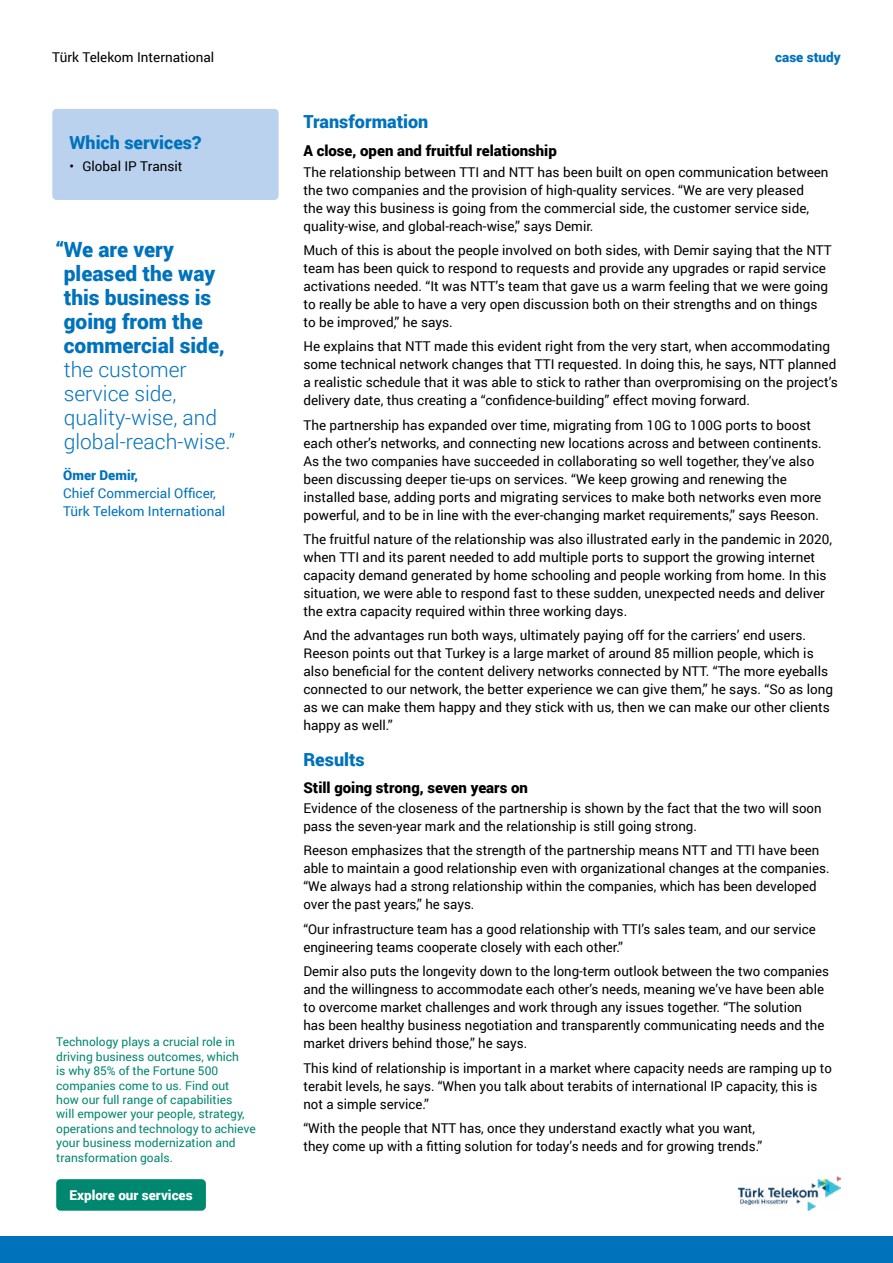
<style>
.page{position:relative;width:893px;height:1263px;background:#fff}
.page>*{position:absolute;margin:0;border:0;box-sizing:border-box;transform-origin:0 0}
.t1{font:900 21px/24px "Roboto";color:#0072bc}
.t2{font:300 21px/24px "Roboto";color:#0072bc}
.t3{font:900 18px "Roboto";color:#0072bc}
.t4{font:900 15px "Roboto";color:#000}
.t5{font:13.5px/18px "Roboto";color:#000}
.t6{font:13.5px/18px "Roboto";color:#0072bc}
.t7{font:900 13.5px "Roboto";color:#0072bc}
.t8{font:900 13.5px "Roboto";color:#fff}
.t9{font:12px/14.4px "Roboto";color:#008770}
</style>
<div class="page">
<div style="left:0;top:1236px;width:893px;height:27px;background:#0072bc"></div>
<div style="left:52px;top:109px;width:227px;height:91px;background:#bad2ed;border-radius:4px"></div>
<div style="left:56px;top:1179px;width:150px;height:32px;background:#008770;border-radius:4px"></div>
<img style="left:738px;top:1176px;width:103px;height:34px">
<p class="t5" style="left:52px;top:48px;width:164px">Türk Telekom International</p>
<p class="t7" style="left:775px;top:48px;width:67px">case study</p>
<h2 class="t3" style="left:70px;top:129px;width:133px">Which services?</h2>
<p class="t5" style="left:70px;top:157px;width:115px">• Global IP Transit</p>
<h1 class="t1" style="left:64px;top:236px;width:162px;text-indent:-8px">“We are very pleased the way this business is going from the commercial side,</h1>
<h1 class="t2" style="left:64px;top:357px;width:173px">the customer service side, quality-wise, and global-reach-wise.”</h1>
<p class="t7" style="left:63px;top:465px;width:77px">Ömer Demir,</p>
<p class="t6" style="left:63px;top:483px;width:164px">Chief Commercial Officer,<br>Türk Telekom International</p>
<p class="t9" style="left:56px;top:1034px;width:201px">Technology plays a crucial role in driving business outcomes, which<br>is why 85% of the Fortune 500 companies come to us. Find out<br>how our full range of capabilities<br>will empower your people, strategy, operations and technology to achieve your business modernization and transformation goals.</p>
<p class="t8" style="left:69px;top:1185px;width:125px">Explore our services</p>
<h2 class="t3" style="left:303px;top:109px;width:126px">Transformation</h2>
<p class="t4" style="left:303px;top:140px;width:255px">A close, open and fruitful relationship</p>
<p class="t5" style="left:303px;top:162px;width:527px">The relationship between TTI and NTT has been built on open communication between the two companies and the provision of high-quality services. “We are very pleased<br>the way this business is going from the commercial side, the customer service side, quality-wise, and global-reach-wise,” says Demir.</p>
<p class="t5" style="left:303px;top:241px;width:530px">Much of this is about the people involved on both sides, with Demir saying that the NTT team has been quick to respond to requests and provide any upgrades or rapid service activations needed. “It was NTT’s team that gave us a warm feeling that we were going to really be able to have a very open discussion both on their strengths and on things to be improved,” he says.</p>
<p class="t5" style="left:303px;top:337px;width:536px">He explains that NTT made this evident right from the very start, when accommodating some technical network changes that TTI requested. In doing this, he says, NTT planned a realistic schedule that it was able to stick to rather than overpromising on the project’s delivery date, thus creating a “confidence-building” effect moving forward.</p>
<p class="t5" style="left:303px;top:415px;width:520px">The partnership has expanded over time, migrating from 10G to 100G ports to boost each other’s networks, and connecting new locations across and between continents.<br>As the two companies have succeeded in collaborating so well together, they’ve also been discussing deeper tie-ups on services. “We keep growing and renewing the installed base, adding ports and migrating services to make both networks even more powerful, and to be in line with the ever-changing market requirements,” says Reeson.</p>
<p class="t5" style="left:303px;top:530px;width:530px">The fruitful nature of the relationship was also illustrated early in the pandemic in 2020, when TTI and its parent needed to add multiple ports to support the growing internet capacity demand generated by home schooling and people working from home. In this situation, we were able to respond fast to these sudden, unexpected needs and deliver the extra capacity required within three working days.</p>
<p class="t5" style="left:303px;top:626px;width:531px">And the advantages run both ways, ultimately paying off for the carriers’ end users.<br>Reeson points out that Turkey is a large market of around 85 million people, which is also beneficial for the content delivery networks connected by NTT. “The more eyeballs connected to our network, the better experience we can give them,” he says. “So as long as we can make them happy and they stick with us, then we can make our other clients happy as well.”</p>
<h2 class="t3" style="left:303px;top:747px;width:63px">Results</h2>
<p class="t4" style="left:303px;top:777px;width:226px">Still going strong, seven years on</p>
<p class="t5" style="left:303px;top:799px;width:520px">Evidence of the closeness of the partnership is shown by the fact that the two will soon pass the seven-year mark and the relationship is still going strong.</p>
<p class="t5" style="left:303px;top:841px;width:528px">Reeson emphasizes that the strength of the partnership means NTT and TTI have been able to maintain a good relationship even with organizational changes at the companies. “We always had a strong relationship within the companies, which has been developed over the past years,” he says.</p>
<p class="t5" style="left:303px;top:919px;width:514px">“Our infrastructure team has a good relationship with TTI’s sales team, and our service engineering teams cooperate closely with each other.”</p>
<p class="t5" style="left:303px;top:962px;width:527px">Demir also puts the longevity down to the long-term outlook between the two companies and the willingness to accommodate each other’s needs, meaning we’ve have been able to overcome market challenges and work through any issues together. “The solution<br>has been healthy business negotiation and transparently communicating needs and the market drivers behind those,” he says.</p>
<p class="t5" style="left:303px;top:1058px;width:530px">This kind of relationship is important in a market where capacity needs are ramping up to terabit levels, he says. “When you talk about terabits of international IP capacity, this is not a simple service.”</p>
<p class="t5" style="left:303px;top:1118px;width:460px">“With the people that NTT has, once they understand exactly what you want, they come up with a fitting solution for today’s needs and for growing trends.”</p>
</div>
